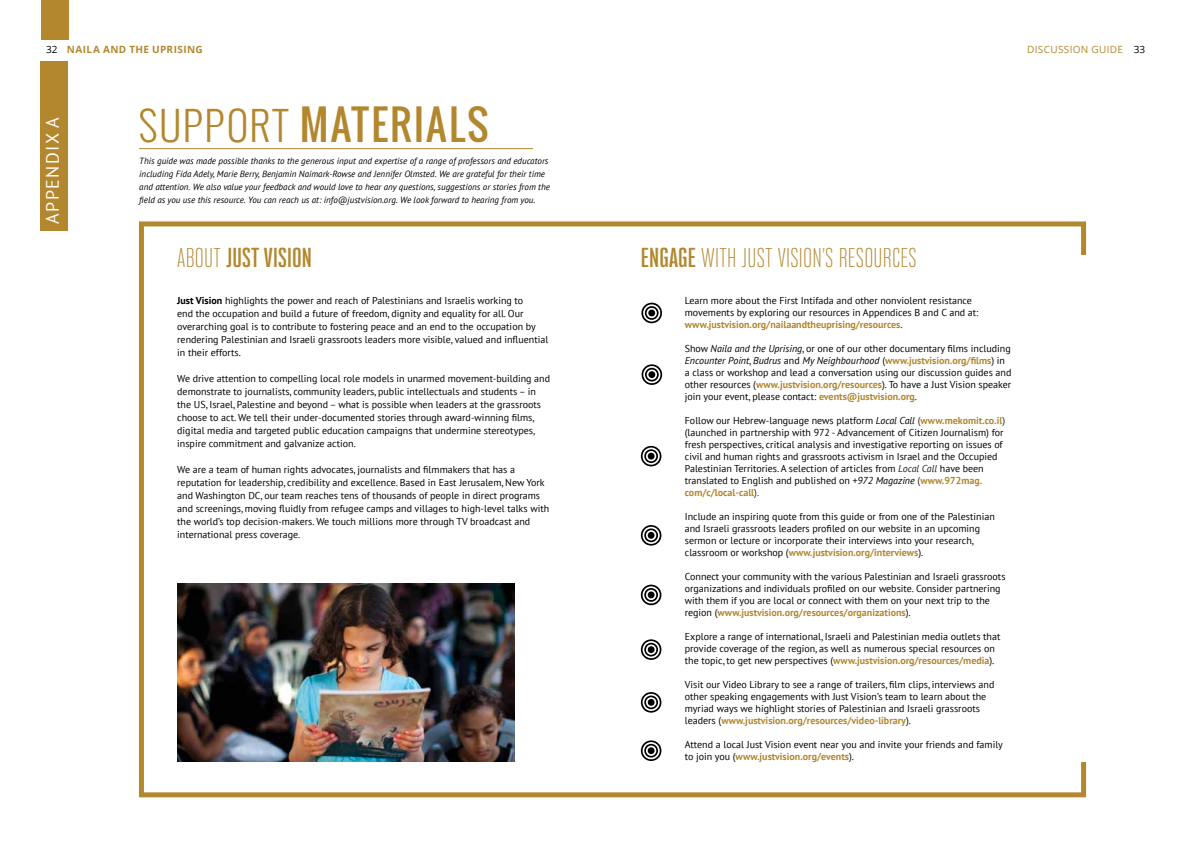
<style>
.page{position:relative;width:1191px;height:842px;background:#fff}
.page>*{position:absolute;margin:0;border:0;box-sizing:border-box;transform-origin:0 0}
.t1{font:40px "Oswald";letter-spacing:.05em;color:#b3872e}
.t2{font:300 24px "Bw Stretch";letter-spacing:.01em;color:#b2882e}
.t3{font:700 24px "Bw Stretch";letter-spacing:.01em;color:#b2882e}
.t4{font:18px "PT Sans";letter-spacing:.08em;color:#fff}
.t5{font:10px/12px "PT Sans";color:#000}
.t6{font:700 10px "Open Sans";letter-spacing:.04em;color:#b2882e}
.t7{font:10px "Open Sans";letter-spacing:.03em;color:#b2882e}
.t8{font:italic 9px/13px "PT Sans";color:#000}
.s1{font-weight:400;color:#000}
.s2{color:#000}
.s3{font-weight:300}
.s4{font-weight:700}
.s5{font-weight:700;color:#b1872d}
.s6{font-style:italic}
.s7{color:#222}
.s8{font-style:italic;color:#222}
</style>
<div class="page">
<div style="left:139px;top:221px;width:947px;height:576px;border:5px solid #b2882e"></div>
<svg style="left:641px;top:364px;width:21px;height:21px"></svg>
<svg style="left:641px;top:585px;width:20px;height:20px"></svg>
<svg style="left:641px;top:639px;width:20px;height:21px"></svg>
<svg style="left:641px;top:740px;width:20px;height:21px"></svg>
<div style="left:1067px;top:256px;width:32px;height:506px;background:#fff"></div>
<svg style="left:641px;top:692px;width:20px;height:21px"></svg>
<svg style="left:641px;top:525px;width:20px;height:21px"></svg>
<svg style="left:641px;top:446px;width:20px;height:20px"></svg>
<div style="left:40px;top:62px;width:28px;height:169px;background:#b3872e"></div>
<div style="left:41px;top:0;width:28px;height:40px;background:#b3872e"></div>
<img style="left:177px;top:583px;width:337px;height:178px">
<svg style="left:641px;top:303px;width:21px;height:20px"></svg>
<hr style="left:139px;top:148px;width:394px;height:1px;background:#b3872e">
<p class="t6" style="left:46px;top:42px;width:158px"><span class="s1">32</span> NAILA AND THE UPRISING</p>
<p class="t7" style="left:1027px;top:43px;width:119px">DISCUSSION GUIDE <span class="s2">33</span></p>
<h3 class="t4" style="left:41px;top:224px;width:108px;rotate:-90deg">APPENDIX A</h3>
<h1 class="t1" style="left:139px;top:95px;width:351px"><span class="s3">SUPPORT</span> MATERIALS</h1>
<p class="t8" style="left:139px;top:154px;width:412px">This guide was made possible thanks to the generous input and expertise of a range of professors and educators including Fida Adely, Marie Berry, Benjamin Naimark-Rowse and Jennifer Olmsted. We are grateful for their time and attention. We also value your feedback and would love to hear any questions, suggestions or stories from the field as you use this resource. You can reach us at: info@justvision.org. We look forward to hearing from you.</p>
<h2 class="t3" style="left:177px;top:242px;width:136px"><span class="s3">ABOUT</span> JUST VISION</h2>
<h2 class="t2" style="left:641px;top:243px;width:277px"><span class="s4">ENGAGE</span> WITH JUST VISION’S RESOURCES</h2>
<p class="t5" style="left:177px;top:294px;width:372px;line-height:13px"><span class="s4">Just Vision</span> highlights the power and reach of Palestinians and Israelis working to<br>end the occupation and build a future of freedom, dignity and equality for all. Our overarching goal is to contribute to fostering peace and an end to the occupation by rendering Palestinian and Israeli grassroots leaders more visible, valued and influential in their efforts.</p>
<p class="t5" style="left:177px;top:372px;width:374px;line-height:13px">We drive attention to compelling local role models in unarmed movement-building and demonstrate to journalists, community leaders, public intellectuals and students – in the US, Israel, Palestine and beyond – what is possible when leaders at the grassroots choose to act. We tell their under-documented stories through award-winning films, digital media and targeted public education campaigns that undermine stereotypes, inspire commitment and galvanize action.</p>
<p class="t5" style="left:177px;top:463px;width:373px;line-height:13px">We are a team of human rights advocates, journalists and filmmakers that has a reputation for leadership, credibility and excellence. Based in East Jerusalem, New York and Washington DC, our team reaches tens of thousands of people in direct programs and screenings, moving fluidly from refugee camps and villages to high-level talks with the world’s top decision-makers. We touch millions more through TV broadcast and international press coverage.</p>
<p class="t5" style="left:685px;top:294px;width:295px">Learn more about the First Intifada and other nonviolent resistance movements by exploring our resources in Appendices B and C and at: <span class="s5">www.justvision.org/nailaandtheuprising/resources</span>.</p>
<p class="t5" style="left:685px;top:342px;width:328px">Show <span class="s6">Naila and the Uprising</span>, or one of our other documentary films including <span class="s6">Encounter Point</span>, <span class="s6">Budrus</span> and <span class="s6">My Neighbourhood</span> (<span class="s5">www.justvision.org/films</span>) in a class or workshop and lead a conversation using our discussion guides and other resources (<span class="s5">www.justvision.org/resources</span>). To have a Just Vision speaker join your event, please contact: <span class="s5">events@justvision.org</span>.</p>
<p class="t5" style="left:685px;top:414px;width:322px">Follow our Hebrew-language news platform <span class="s6">Local Call</span> <span class="s7">(</span><span class="s5">www.mekomit.co.il</span><span class="s7">) </span>(launched in partnership with 972 - Advancement of Citizen Journalism) for fresh perspectives, critical analysis and investigative reporting on issues of civil and human rights and grassroots activism in Israel and the Occupied Palestinian Territories. A selection of articles from <span class="s8">Local Call</span> have been translated to English and published on <span class="s6">+972 Magazine</span> <span class="s7">(</span><span class="s5">www.972mag. com/c/local-call</span><span class="s7">).</span></p>
<p class="t5" style="left:685px;top:510px;width:311px">Include an inspiring quote from this guide or from one of the Palestinian and Israeli grassroots leaders profiled on our website in an upcoming sermon or lecture or incorporate their interviews into your research, classroom or workshop (<span class="s5">www.justvision.org/interviews</span>).</p>
<p class="t5" style="left:685px;top:570px;width:322px">Connect your community with the various Palestinian and Israeli grassroots organizations and individuals profiled on our website. Consider partnering with them if you are local or connect with them on your next trip to the region (<span class="s5">www.justvision.org/resources/organizations</span>).</p>
<p class="t5" style="left:685px;top:630px;width:317px">Explore a range of international, Israeli and Palestinian media outlets that provide coverage of the region, as well as numerous special resources on the topic, to get new perspectives (<span class="s5">www.justvision.org/resources/media</span>).</p>
<p class="t5" style="left:685px;top:678px;width:311px">Visit our Video Library to see a range of trailers, film clips, interviews and other speaking engagements with Just Vision’s team to learn about the myriad ways we highlight stories of Palestinian and Israeli grassroots leaders (<span class="s5">www.justvision.org/resources/video-library</span>).</p>
<p class="t5" style="left:685px;top:738px;width:320px">Attend a local Just Vision event near you and invite your friends and family to join you (<span class="s5">www.justvision.org/events</span>).</p>
</div>
